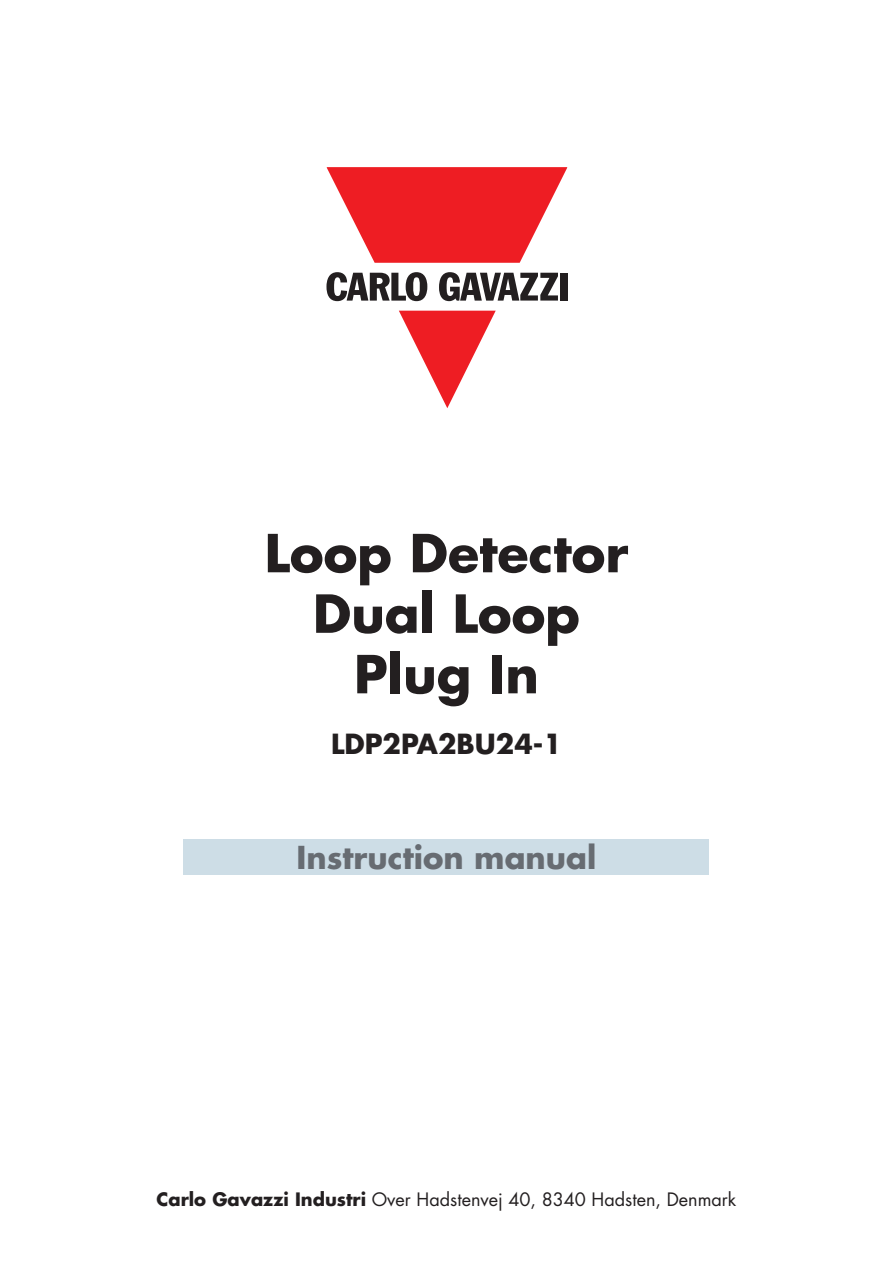
<style>
.page{position:relative;width:893px;height:1263px;background:#fff}
.page>*{position:absolute;margin:0;border:0;box-sizing:border-box;transform-origin:0 0}
.t1{font:700 51px "Futura Std";color:#231f20}
.t2{font:700 30.75px "Futura Std";color:#676c72}
.t3{font:700 27px "Futura Std";color:#231f20}
.t4{font:18px "Futura Std";color:#231f20}
.s1{font-weight:700}
</style>
<div class="page">
<svg style="left:399px;top:311px;width:97px;height:97px"></svg>
<svg style="left:327px;top:167px;width:240px;height:96px"></svg>
<svg style="left:327px;top:272px;width:100px;height:29px"></svg>
<svg style="left:439px;top:272px;width:119px;height:29px"></svg>
<div style="left:560px;top:273px;width:7px;height:28px;background:#231f20"></div>
<div style="left:183px;top:839px;width:525px;height:35px;background:#cddde6"></div>
<p class="t1" style="left:265px;top:519px;width:365px">Loop Detector</p>
<p class="t1" style="left:313px;top:580px;width:269px">Dual Loop</p>
<p class="t1" style="left:354px;top:640px;width:186px">Plug In</p>
<p class="t3" style="left:331px;top:726px;width:232px">LDP2PA2BU24-1</p>
<p class="t2" style="left:296px;top:837px;width:301px">Instruction manual</p>
<p class="t4" style="left:157px;top:1188px;width:581px"><span class="s1">Carlo Gavazzi Industri</span> Over Hadstenvej 40, 8340 Hadsten, Denmark</p>
</div>
